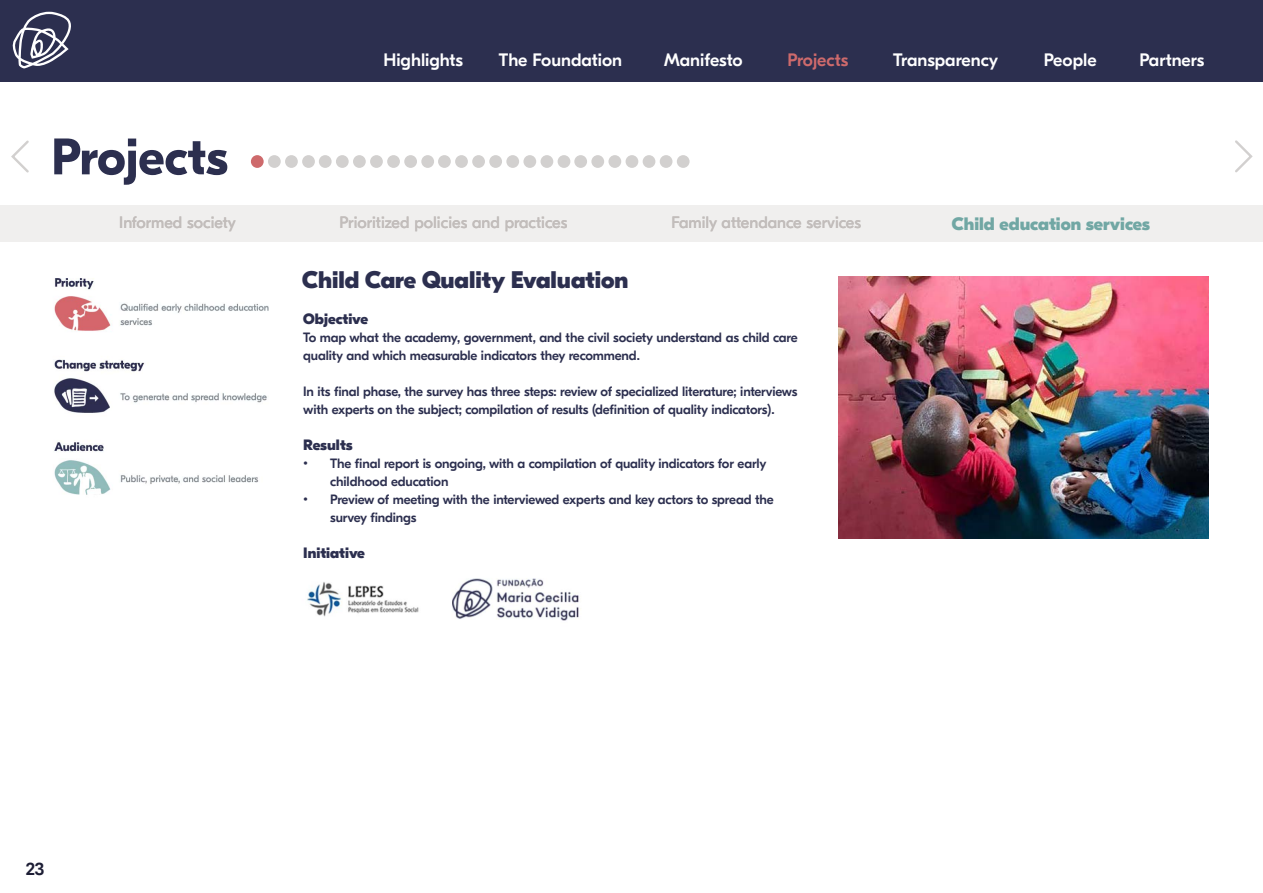
<style>
.page{position:relative;width:1263px;height:893px;background:#fff}
.page>*{position:absolute;margin:0;border:0;box-sizing:border-box;transform-origin:0 0}
.t1{font:700 51.15px "GT Eesti Pro Display";color:#2c2f4f}
.t2{font:800 24px "GT Eesti Pro Display";color:#2c2f4f}
.t3{font:500 18px "GT Eesti Pro Display";color:#fff}
.t4{font:800 18px "GT Eesti Pro Display";color:#71a7a4}
.t5{font:500 18px "GT Eesti Pro Display";color:#ce6a6c}
.t6{font:500 18px "GT Eesti Pro Display";color:#1d1e35}
.t7{font:16.5px "GT Eesti Pro Display";color:#c2bdbb}
.t8{font:800 15px "GT Eesti Pro Display";color:#2c2f4f}
.t9{font:500 13.5px/18px "GT Eesti Pro Display";letter-spacing:-.01em;color:#2c2f4f}
</style>
<div class="page">
<svg style="left:1235px;top:140px;width:18px;height:33px"></svg>
<svg style="left:11px;top:140px;width:18px;height:33px"></svg>
<div style="left:0;top:205px;width:1263px;height:37px;background:#f0efee"></div>
<img style="left:838px;top:277px;width:371px;height:261px">
<img style="left:307px;top:578px;width:272px;height:43px">
<div style="left:251px;top:155px;width:13px;height:13px;background:#ce6a6c;border-radius:50%"></div>
<div style="left:285px;top:155px;width:13px;height:13px;background:#d2d0cf;border-radius:50%"></div>
<div style="left:540px;top:155px;width:13px;height:13px;background:#d2d0cf;border-radius:50%"></div>
<div style="left:404px;top:155px;width:13px;height:13px;background:#d2d0cf;border-radius:50%"></div>
<div style="left:660px;top:155px;width:12px;height:13px;background:#d2d0cf;border-radius:50%"></div>
<div style="left:353px;top:155px;width:13px;height:13px;background:#d2d0cf;border-radius:50%"></div>
<div style="left:608px;top:155px;width:13px;height:13px;background:#d2d0cf;border-radius:50%"></div>
<div style="left:472px;top:155px;width:13px;height:13px;background:#d2d0cf;border-radius:50%"></div>
<div style="left:489px;top:155px;width:13px;height:13px;background:#d2d0cf;border-radius:50%"></div>
<div style="left:506px;top:155px;width:13px;height:13px;background:#d2d0cf;border-radius:50%"></div>
<div style="left:268px;top:155px;width:13px;height:13px;background:#d2d0cf;border-radius:50%"></div>
<div style="left:523px;top:155px;width:13px;height:13px;background:#d2d0cf;border-radius:50%"></div>
<div style="left:387px;top:155px;width:13px;height:13px;background:#d2d0cf;border-radius:50%"></div>
<div style="left:643px;top:155px;width:12px;height:13px;background:#d2d0cf;border-radius:50%"></div>
<div style="left:336px;top:155px;width:13px;height:13px;background:#d2d0cf;border-radius:50%"></div>
<div style="left:591px;top:155px;width:13px;height:13px;background:#d2d0cf;border-radius:50%"></div>
<div style="left:455px;top:155px;width:13px;height:13px;background:#d2d0cf;border-radius:50%"></div>
<div style="left:302px;top:155px;width:13px;height:13px;background:#d2d0cf;border-radius:50%"></div>
<div style="left:558px;top:155px;width:12px;height:13px;background:#d2d0cf;border-radius:50%"></div>
<div style="left:421px;top:155px;width:13px;height:13px;background:#d2d0cf;border-radius:50%"></div>
<div style="left:677px;top:155px;width:12px;height:13px;background:#d2d0cf;border-radius:50%"></div>
<div style="left:370px;top:155px;width:13px;height:13px;background:#d2d0cf;border-radius:50%"></div>
<div style="left:625px;top:155px;width:13px;height:13px;background:#d2d0cf;border-radius:50%"></div>
<div style="left:319px;top:155px;width:13px;height:13px;background:#d2d0cf;border-radius:50%"></div>
<div style="left:574px;top:155px;width:13px;height:13px;background:#d2d0cf;border-radius:50%"></div>
<div style="left:438px;top:155px;width:13px;height:13px;background:#d2d0cf;border-radius:50%"></div>
<div style="left:0;top:0;width:1263px;height:81px;background:#2c2f4f"></div>
<svg style="left:12px;top:12px;width:59px;height:56px"></svg>
<img style="left:54px;top:278px;width:215px;height:217px">
<h1 class="t1" style="left:51px;top:128px;width:178px">Projects</h1>
<h3 class="t3" style="left:383px;top:50px;width:81px">Highlights</h3>
<h3 class="t3" style="left:499px;top:50px;width:125px">The Foundation</h3>
<h3 class="t3" style="left:664px;top:50px;width:80px">Manifesto</h3>
<h3 class="t5" style="left:787px;top:50px;width:62px">Projects</h3>
<h3 class="t3" style="left:893px;top:50px;width:107px">Transparency</h3>
<h3 class="t3" style="left:1044px;top:50px;width:54px">People</h3>
<h3 class="t3" style="left:1139px;top:50px;width:66px">Partners</h3>
<p class="t7" style="left:119px;top:214px;width:118px">Informed society</p>
<p class="t7" style="left:340px;top:214px;width:229px">Prioritized policies and practices</p>
<p class="t7" style="left:671px;top:214px;width:191px">Family attendance services</p>
<h3 class="t4" style="left:952px;top:213px;width:200px">Child education services</h3>
<h2 class="t2" style="left:302px;top:267px;width:328px">Child Care Quality Evaluation</h2>
<p class="t8" style="left:303px;top:311px;width:66px">Objective</p>
<p class="t9" style="left:303px;top:329px;width:496px">To map what the academy, government, and the civil society understand as child care quality and which measurable indicators they recommend.</p>
<p class="t9" style="left:303px;top:383px;width:496px">In its final phase, the survey has three steps: review of specialized literature; interviews with experts on the subject; compilation of results (definition of quality indicators).</p>
<p class="t8" style="left:303px;top:437px;width:51px">Results</p>
<p class="t9" style="left:330px;top:455px;width:438px;text-indent:-27px">• The final report is ongoing, with a compilation of quality indicators for early childhood education</p>
<p class="t9" style="left:330px;top:491px;width:445px;text-indent:-27px">• Preview of meeting with the interviewed experts and key actors to spread the survey findings</p>
<p class="t8" style="left:303px;top:545px;width:63px">Initiative</p>
<h3 class="t6" style="left:26px;top:859px;width:20px">23</h3>
</div>
